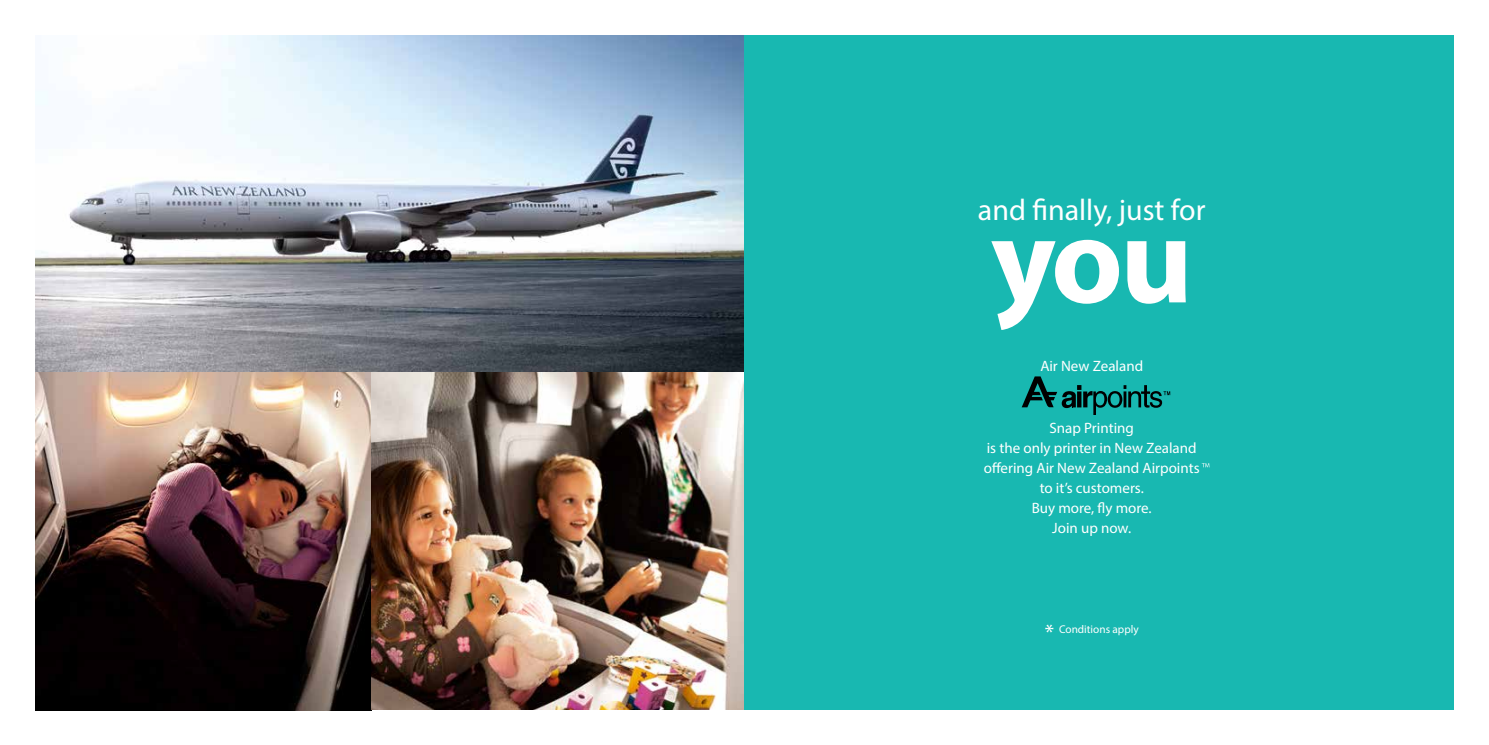
<style>
.page{position:relative;width:1489px;height:745px;background:#fff}
.page>*{position:absolute;margin:0;border:0;box-sizing:border-box;transform-origin:0 0}
.t1{font:700 125px "Myriad Pro";color:#fff}
.t2{font:30px "Myriad Pro";color:#fff}
.t3{font:22.5px "Myriad Pro";color:#fff}
.t4{font:15px/20px "Myriad Pro";color:#fff;text-align:center}
.t5{font:11.25px "Myriad Pro";color:#fff}
</style>
<div class="page">
<img style="left:35px;top:35px;width:709px;height:674px">
<div style="left:744px;top:35px;width:709px;height:674px;background:#18b8b1"></div>
<svg style="left:1201px;top:463px;width:8px;height:4px"></svg>
<svg style="left:1021px;top:376px;width:149px;height:38px"></svg>
<h2 class="t2" style="left:977px;top:191px;width:229px">and finally, just for</h2>
<h1 class="t1" style="left:990px;top:178px;width:204px">you</h1>
<p class="t4" style="left:1040px;top:355px;width:104px">Air New Zealand</p>
<p class="t4" style="left:983px;top:417px;width:217px">Snap Printing<br>is the only printer in New Zealand offering Air New Zealand Airpoints to it’s customers.<br>Buy more, fly more.<br>Join up now.</p>
<h3 class="t3" style="left:1044px;top:618px;width:11px">*</h3>
<p class="t5" style="left:1059px;top:622px;width:81px">Conditions apply</p>
</div>
